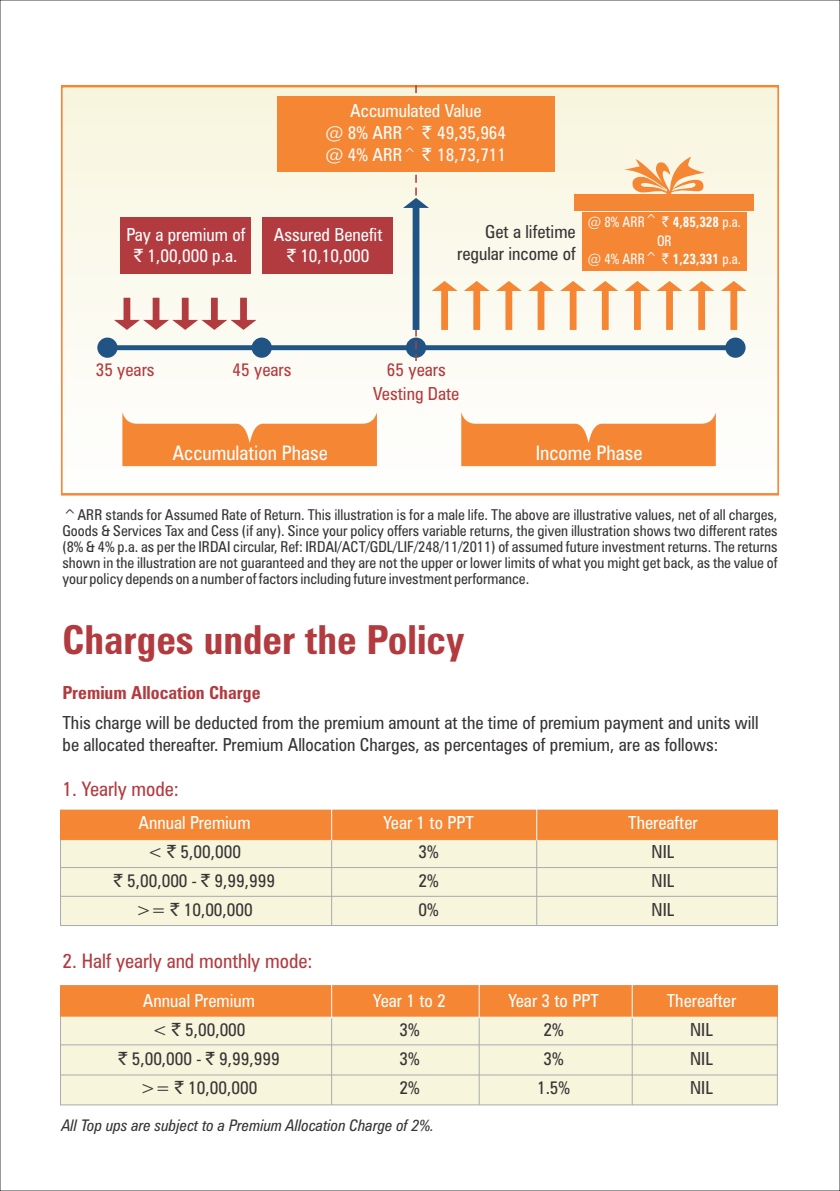
<style>
.page{position:relative;width:840px;height:1191px;background:#fff}
.page>*{position:absolute;margin:0;border:0;box-sizing:border-box;transform-origin:0 0}
.t1{font:700 condensed 40px "Zurich BT";color:#b23b3f}
.t2{font:condensed 20px "Zurich BT";color:#b23b3f}
.t3{font:condensed 20px "Zurich BT";color:#fefefe}
.t4{font:condensed 18px/21.6px "Zurich BT";color:#373435}
.t5{font:condensed 18px/21.6px "Zurich BT";color:#fefefe;text-align:center}
.t6{font:condensed 18px "Zurich BT";color:#b23b3f}
.t7{font:700 condensed 18px "Zurich BT";color:#b23b3f}
.t8{font:italic condensed 16px "Zurich BT";color:#373435}
.t9{font:condensed 15px/16.2px "Zurich BT";color:#373435;text-align:justify}
.t10{font:condensed 14.6px "Zurich BT";color:#fefefe;scale:.92 1}
.s1{font-family:"Rupee Foradian";font-stretch:normal}
.s2{font-weight:700}
</style>
<div class="page">
<div style="left:60px;top:809px;width:717px;height:117px;background:#f8f5dd"></div>
<div style="left:60px;top:810px;width:717px;height:30px;background:#f58634"></div>
<hr style="left:60px;top:867px;width:716px;height:1px;background:#a9abae">
<hr style="left:60px;top:895px;width:716px;height:1px;background:#a9abae">
<hr style="left:536px;top:838px;width:1px;height:87px;background:#a9abae">
<hr style="left:536px;top:807px;width:1px;height:33px;background:#fefefe">
<hr style="left:331px;top:838px;width:1px;height:87px;background:#a9abae">
<hr style="left:331px;top:807px;width:1px;height:33px;background:#fefefe">
<div style="left:60px;top:1016px;width:717px;height:89px;background:#f8f5dd"></div>
<div style="left:60px;top:985px;width:717px;height:31px;background:#f58634"></div>
<hr style="left:60px;top:1044px;width:716px;height:1px;background:#a9abae">
<hr style="left:60px;top:1074px;width:716px;height:1px;background:#a9abae">
<hr style="left:478px;top:1017px;width:1px;height:88px;background:#a9abae">
<hr style="left:478px;top:985px;width:1px;height:33px;background:#fefefe">
<hr style="left:331px;top:1017px;width:1px;height:88px;background:#a9abae">
<hr style="left:331px;top:985px;width:1px;height:33px;background:#fefefe">
<hr style="left:631px;top:1017px;width:1px;height:88px;background:#a9abae">
<hr style="left:631px;top:985px;width:1px;height:33px;background:#fefefe">
<div style="left:62px;top:86px;width:715px;height:408px;background:linear-gradient(to bottom,#f8f4dc,#fefefe)"></div>
<div style="left:61px;top:85px;width:717px;height:410px;border:2px solid #f58634"></div>
<div style="left:100px;top:345px;width:631px;height:5px;background:#205485"></div>
<div style="left:97px;top:337px;width:20px;height:21px;background:#205485;border-radius:50%"></div>
<svg style="left:114px;top:298px;width:142px;height:32px"></svg>
<div style="left:120px;top:217px;width:130px;height:57px;background:#b23b3f"></div>
<div style="left:262px;top:217px;width:131px;height:57px;background:#b23b3f"></div>
<svg style="left:463px;top:281px;width:26px;height:49px"></svg>
<svg style="left:495px;top:281px;width:26px;height:49px"></svg>
<svg style="left:560px;top:281px;width:25px;height:49px"></svg>
<svg style="left:624px;top:281px;width:26px;height:49px"></svg>
<svg style="left:656px;top:281px;width:26px;height:49px"></svg>
<svg style="left:688px;top:281px;width:26px;height:49px"></svg>
<svg style="left:720px;top:281px;width:26px;height:49px"></svg>
<div style="left:725px;top:337px;width:20px;height:21px;background:#205485;border-radius:50%"></div>
<svg style="left:403px;top:85px;width:54px;height:276px"></svg>
<div style="left:277px;top:96px;width:277px;height:76px;background:#f58634"></div>
<div style="left:251px;top:337px;width:21px;height:21px;background:#205485;border-radius:50%"></div>
<svg style="left:527px;top:281px;width:26px;height:49px"></svg>
<svg style="left:592px;top:281px;width:26px;height:49px"></svg>
<svg style="left:623px;top:157px;width:81px;height:37px;background:#f7c89b"></svg>
<div style="left:581px;top:212px;width:165px;height:58px;background:#f58634"></div>
<div style="left:574px;top:194px;width:179px;height:17px;background:#f58634"></div>
<svg style="left:122px;top:412px;width:255px;height:54px"></svg>
<svg style="left:461px;top:412px;width:254px;height:54px"></svg>
<p class="t5" style="left:325px;top:102px;width:182px">Accumulated Value<br>@ 8% ARR<sup>^</sup> <span class="s1">`</span> 49,35,964 @ 4% ARR<sup>^</sup> <span class="s1">`</span> 18,73,711</p>
<p class="t5" style="left:126px;top:225px;width:120px">Pay a premium of <span class="s1">`</span> 1,00,000 p.a.</p>
<p class="t5" style="left:274px;top:225px;width:110px">Assured Benefit <span class="s1">`</span> 10,10,000</p>
<p class="t4" style="left:457px;top:223px;width:120px;text-align:right">Get a lifetime regular income of</p>
<p class="t10" style="left:587px;top:216px;width:168px">@ 8% ARR<sup>^</sup> <span class="s1">`</span> <span class="s2">4,85,328</span> p.a.</p>
<p class="t10" style="left:587px;top:253px;width:168px">@ 4% ARR<sup>^</sup> <span class="s1">`</span> <span class="s2">1,23,331</span> p.a.</p>
<p class="t10" style="left:656px;top:235px;width:18px">OR</p>
<p class="t6" style="left:96px;top:362px;width:60px">35 years</p>
<p class="t6" style="left:232px;top:362px;width:60px">45 years</p>
<p class="t6" style="left:386px;top:362px;width:60px">65 years</p>
<p class="t6" style="left:373px;top:386px;width:88px">Vesting Date</p>
<h2 class="t3" style="left:172px;top:445px;width:157px">Accumulation Phase</h2>
<h2 class="t3" style="left:535px;top:445px;width:108px">Income Phase</h2>
<p class="t9" style="left:62px;top:507px;width:716px">^ARR stands for Assumed Rate of Return. This illustration is for a male life. The above are illustrative values, net of all charges, Goods &amp; Services Tax and Cess (if any). Since your policy offers variable returns, the given illustration shows two different rates (8% &amp; 4% p.a. as per the IRDAI circular, Ref: IRDAI/ACT/GDL/LIF/248/11/2011) of assumed future investment returns. The returns shown in the illustration are not guaranteed and they are not the upper or lower limits of what you might get back, as the value of your policy depends on a number of factors including future investment performance.</p>
<h1 class="t1" style="left:62px;top:624px;width:403px">Charges under the Policy</h1>
<p class="t7" style="left:62px;top:685px;width:199px">Premium Allocation Charge</p>
<p class="t4" style="left:62px;top:713px;width:697px">This charge will be deducted from the premium amount at the time of premium payment and units will be allocated thereafter. Premium Allocation Charges, as percentages of premium, are as follows:</p>
<h2 class="t2" style="left:62px;top:781px;width:118px">1. Yearly mode:</h2>
<p class="t5" style="left:138px;top:813px;width:113px">Annual Premium</p>
<p class="t5" style="left:383px;top:813px;width:92px">Year 1 to PPT</p>
<p class="t5" style="left:628px;top:813px;width:71px">Thereafter</p>
<p class="t4" style="left:148px;top:842px;width:95px">&lt; <span class="s1">`</span> 5,00,000</p>
<p class="t4" style="left:418px;top:842px;width:22px">3%</p>
<p class="t4" style="left:651px;top:842px;width:24px">NIL</p>
<p class="t4" style="left:114px;top:871px;width:163px"><span class="s1">`</span> 5,00,000 - <span class="s1">`</span> 9,99,999</p>
<p class="t4" style="left:418px;top:871px;width:22px">2%</p>
<p class="t4" style="left:651px;top:871px;width:24px">NIL</p>
<p class="t4" style="left:136px;top:900px;width:118px">&gt;= <span class="s1">`</span> 10,00,000</p>
<p class="t4" style="left:418px;top:900px;width:22px">0%</p>
<p class="t4" style="left:651px;top:900px;width:24px">NIL</p>
<h2 class="t2" style="left:62px;top:952px;width:251px">2. Half yearly and monthly mode:</h2>
<p class="t5" style="left:143px;top:991px;width:113px">Annual Premium</p>
<p class="t5" style="left:373px;top:991px;width:74px">Year 1 to 2</p>
<p class="t5" style="left:508px;top:991px;width:92px">Year 3 to PPT</p>
<p class="t5" style="left:666px;top:991px;width:71px">Thereafter</p>
<p class="t4" style="left:152px;top:1020px;width:95px">&lt; <span class="s1">`</span> 5,00,000</p>
<p class="t4" style="left:399px;top:1020px;width:22px">3%</p>
<p class="t4" style="left:543px;top:1020px;width:22px">2%</p>
<p class="t4" style="left:689px;top:1020px;width:24px">NIL</p>
<p class="t4" style="left:118px;top:1049px;width:163px"><span class="s1">`</span> 5,00,000 - <span class="s1">`</span> 9,99,999</p>
<p class="t4" style="left:399px;top:1049px;width:22px">3%</p>
<p class="t4" style="left:543px;top:1049px;width:22px">3%</p>
<p class="t4" style="left:689px;top:1049px;width:24px">NIL</p>
<p class="t4" style="left:140px;top:1078px;width:118px">&gt;= <span class="s1">`</span> 10,00,000</p>
<p class="t4" style="left:399px;top:1078px;width:22px">2%</p>
<p class="t4" style="left:536px;top:1078px;width:35px">1.5%</p>
<p class="t4" style="left:689px;top:1078px;width:24px">NIL</p>
<p class="t8" style="left:62px;top:1118px;width:374px">All Top ups are subject to a Premium Allocation Charge of 2%.</p>
</div>
